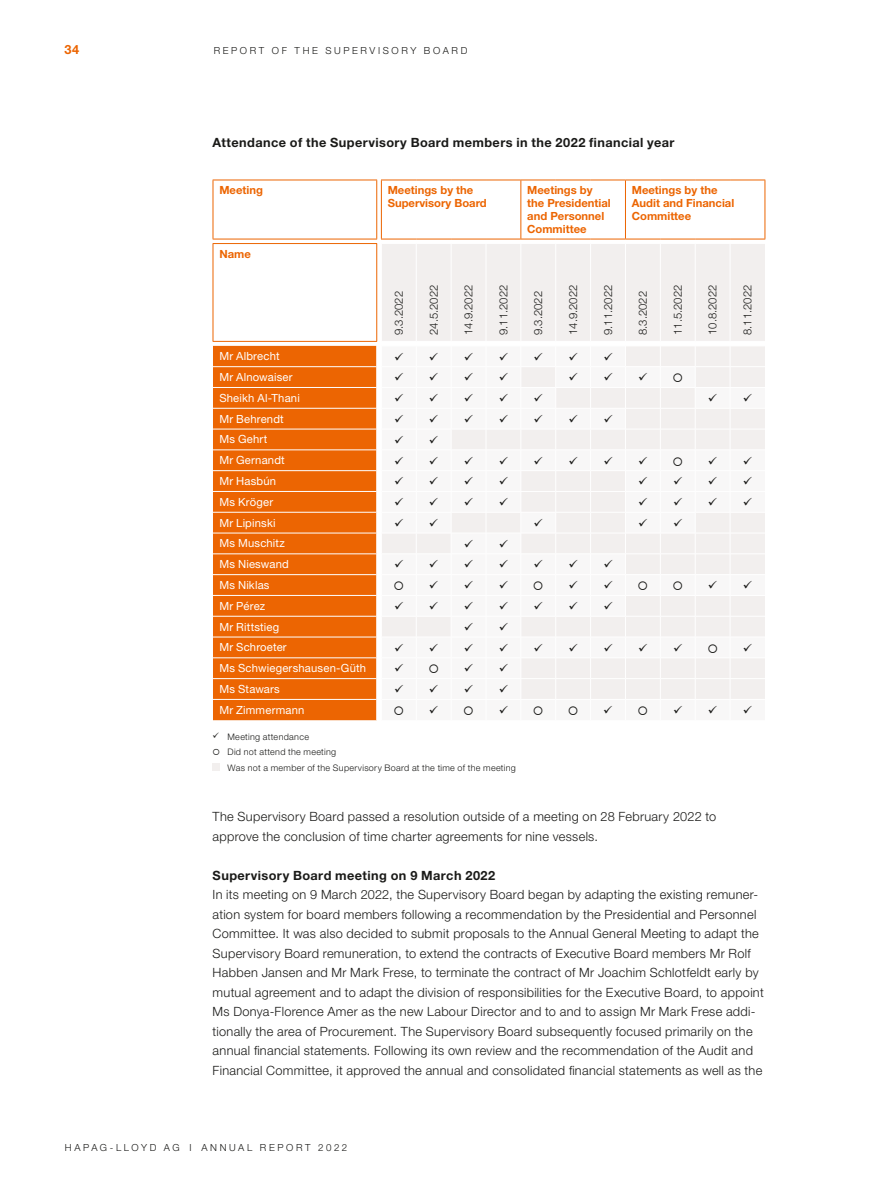
<style>
.page{position:relative;width:893px;height:1191px;background:#fff}
.page>*{position:absolute;margin:0;border:0;box-sizing:border-box;transform-origin:0 0}
.t1{font:300 12.75px/19.5px "Helvetica Neue LT Pro";letter-spacing:.025em;color:#1a1a18}
.t2{font:700 12.75px "Helvetica Neue LT Pro";letter-spacing:.03em;color:#1a1a18}
.t3{font:700 12.75px "Helvetica Neue LT Pro";color:#ec6502}
.t4{font:11.25px "Helvetica Neue LT Pro";letter-spacing:.015em;color:#fff}
.t5{font:700 11.25px/12.8px "Helvetica Neue LT Pro";color:#ec6502}
.t6{font:300 11.25px "Helvetica Neue LT Pro";color:#1a1a18}
.t7{font:300 9.75px "Helvetica Neue LT Pro";letter-spacing:.27em;color:#1a1a18}
.t8{font:300 9px/15.5px "Helvetica Neue LT Pro";letter-spacing:.03em;color:#1a1a18}
</style>
<div class="page">
<svg style="left:214px;top:180px;width:551px;height:161px"></svg>
<div style="left:213px;top:346px;width:163px;height:374px;background:#ec6502"></div>
<hr style="left:213px;top:366px;width:164px;height:1px;background:#fff">
<hr style="left:213px;top:387px;width:164px;height:1px;background:#fff">
<hr style="left:213px;top:408px;width:164px;height:1px;background:#fff">
<hr style="left:213px;top:429px;width:164px;height:1px;background:#fff">
<hr style="left:213px;top:449px;width:164px;height:1px;background:#fff">
<hr style="left:213px;top:470px;width:164px;height:1px;background:#fff">
<hr style="left:213px;top:491px;width:164px;height:1px;background:#fff">
<hr style="left:213px;top:512px;width:164px;height:1px;background:#fff">
<hr style="left:213px;top:533px;width:164px;height:1px;background:#fff">
<hr style="left:213px;top:553px;width:164px;height:1px;background:#fff">
<hr style="left:213px;top:574px;width:164px;height:1px;background:#fff">
<hr style="left:213px;top:595px;width:164px;height:1px;background:#fff">
<hr style="left:213px;top:616px;width:164px;height:1px;background:#fff">
<hr style="left:213px;top:637px;width:164px;height:1px;background:#fff">
<hr style="left:213px;top:657px;width:164px;height:1px;background:#fff">
<hr style="left:213px;top:678px;width:164px;height:1px;background:#fff">
<hr style="left:213px;top:699px;width:164px;height:1px;background:#fff">
<hr style="left:213px;top:180px;width:1px;height:59px;background:#ec6502">
<hr style="left:213px;top:180px;width:164px;height:1px;background:#ec6502">
<hr style="left:376px;top:180px;width:1px;height:59px;background:#ec6502">
<hr style="left:381px;top:180px;width:1px;height:59px;background:#ec6502">
<hr style="left:381px;top:180px;width:35px;height:1px;background:#ec6502">
<hr style="left:416px;top:180px;width:35px;height:1px;background:#ec6502">
<hr style="left:451px;top:180px;width:35px;height:1px;background:#ec6502">
<hr style="left:486px;top:180px;width:35px;height:1px;background:#ec6502">
<hr style="left:520px;top:180px;width:1px;height:59px;background:#ec6502">
<hr style="left:521px;top:180px;width:35px;height:1px;background:#ec6502">
<hr style="left:556px;top:180px;width:35px;height:1px;background:#ec6502">
<hr style="left:591px;top:180px;width:34px;height:1px;background:#ec6502">
<hr style="left:625px;top:180px;width:1px;height:59px;background:#ec6502">
<hr style="left:625px;top:180px;width:35px;height:1px;background:#ec6502">
<hr style="left:660px;top:180px;width:35px;height:1px;background:#ec6502">
<hr style="left:695px;top:180px;width:35px;height:1px;background:#ec6502">
<hr style="left:730px;top:180px;width:35px;height:1px;background:#ec6502">
<hr style="left:765px;top:180px;width:1px;height:59px;background:#ec6502">
<hr style="left:213px;top:239px;width:164px;height:1px;background:#ec6502">
<hr style="left:213px;top:244px;width:1px;height:97px;background:#ec6502">
<hr style="left:213px;top:243px;width:164px;height:1px;background:#ec6502">
<hr style="left:213px;top:341px;width:164px;height:1px;background:#ec6502">
<div style="left:213px;top:763px;width:7px;height:8px;background:#f2efee"></div>
<svg style="left:376px;top:239px;width:389px;height:481px"></svg>
<p class="t3" style="left:65px;top:41px;width:16px">34</p>
<p class="t7" style="left:214px;top:44px;width:255px">REPORT OF THE SUPERVISORY BOARD</p>
<p class="t2" style="left:213px;top:135px;width:463px">Attendance of the Supervisory Board members in the 2022 financial year</p>
<p class="t5" style="left:219px;top:184px;width:45px">Meeting</p>
<p class="t5" style="left:388px;top:184px;width:100px">Meetings by the<br>Supervisory Board</p>
<p class="t5" style="left:527px;top:184px;width:85px">Meetings by the Presidential and Personnel<br>Committee</p>
<p class="t5" style="left:632px;top:184px;width:104px">Meetings by the<br>Audit and Financial<br>Committee</p>
<p class="t5" style="left:219px;top:247px;width:33px">Name</p>
<p class="t6" style="left:392px;top:335px;width:45px;rotate:-90deg">9.3.2022</p>
<p class="t6" style="left:427px;top:335px;width:52px;rotate:-90deg">24.5.2022</p>
<p class="t6" style="left:462px;top:335px;width:52px;rotate:-90deg">14.9.2022</p>
<p class="t6" style="left:497px;top:335px;width:52px;rotate:-90deg">9.11.2022</p>
<p class="t6" style="left:531px;top:335px;width:45px;rotate:-90deg">9.3.2022</p>
<p class="t6" style="left:566px;top:335px;width:52px;rotate:-90deg">14.9.2022</p>
<p class="t6" style="left:601px;top:335px;width:52px;rotate:-90deg">9.11.2022</p>
<p class="t6" style="left:636px;top:335px;width:45px;rotate:-90deg">8.3.2022</p>
<p class="t6" style="left:671px;top:335px;width:52px;rotate:-90deg">11.5.2022</p>
<p class="t6" style="left:706px;top:335px;width:52px;rotate:-90deg">10.8.2022</p>
<p class="t6" style="left:741px;top:335px;width:52px;rotate:-90deg">8.11.2022</p>
<p class="t4" style="left:219px;top:349px;width:62px">Mr Albrecht</p>
<p class="t4" style="left:219px;top:370px;width:75px">Mr Alnowaiser</p>
<p class="t4" style="left:219px;top:391px;width:82px">Sheikh Al-Thani</p>
<p class="t4" style="left:219px;top:412px;width:66px">Mr Behrendt</p>
<p class="t4" style="left:219px;top:432px;width:50px">Ms Gehrt</p>
<p class="t4" style="left:219px;top:453px;width:67px">Mr Gernandt</p>
<p class="t4" style="left:219px;top:474px;width:58px">Mr Hasbún</p>
<p class="t4" style="left:219px;top:495px;width:55px">Ms Kröger</p>
<p class="t4" style="left:219px;top:516px;width:58px">Mr Lipinski</p>
<p class="t4" style="left:219px;top:536px;width:67px">Ms Muschitz</p>
<p class="t4" style="left:219px;top:557px;width:71px">Ms Nieswand</p>
<p class="t4" style="left:219px;top:578px;width:52px">Ms Niklas</p>
<p class="t4" style="left:219px;top:599px;width:47px">Mr Pérez</p>
<p class="t4" style="left:219px;top:619px;width:61px">Mr Rittstieg</p>
<p class="t4" style="left:219px;top:640px;width:69px">Mr Schroeter</p>
<p class="t4" style="left:219px;top:661px;width:148px">Ms Schwiegershausen-Güth</p>
<p class="t4" style="left:219px;top:682px;width:62px">Ms Stawars</p>
<p class="t4" style="left:219px;top:703px;width:87px">Mr Zimmermann</p>
<p class="t8" style="left:213px;top:729px;width:98px">✓ Meeting attendance</p>
<p class="t8" style="left:220px;top:744px;width:297px;text-indent:-8px">○ Did not attend the meeting<br>Was not a member of the Supervisory Board at the time of the meeting</p>
<p class="t1" style="left:213px;top:806px;width:505px">The Supervisory Board passed a resolution outside of a meeting on 28 February 2022 to approve the conclusion of time charter agreements for nine vessels.</p>
<p class="t2" style="left:213px;top:867px;width:284px">Supervisory Board meeting on 9 March 2022</p>
<p class="t1" style="left:213px;top:884px;width:553px">In its meeting on 9 March 2022, the Supervisory Board began by adapting the existing remuner&shy;ation system for board members following a recommendation by the Presidential and Personnel Committee. It was also decided to submit proposals to the Annual General Meeting to adapt the Supervisory Board remuneration, to extend the contracts of Executive Board members Mr Rolf Habben Jansen and Mr Mark Frese, to terminate the contract of Mr Joachim Schlotfeldt early by mutual agreement and to adapt the division of responsibilities for the Executive Board, to appoint Ms Donya-Florence Amer as the new Labour Director and to and to assign Mr Mark Frese addi&shy;tionally the area of Procurement. The Supervisory Board subsequently focused primarily on the annual financial statements. Following its own review and the recommendation of the Audit and Financial Committee, it approved the annual and consolidated financial statements as well as the</p>
<p class="t7" style="left:65px;top:1141px;width:13px">H apag</p>
<p class="t7" style="left:110px;top:1141px;width:18px">-Llo</p>
<p class="t7" style="left:141px;top:1141px;width:72px">yd AG I Annual</p>
<p class="t7" style="left:260px;top:1141px;width:12px">R eport</p>
<p class="t7" style="left:318px;top:1141px;width:31px">2022</p>
</div>
